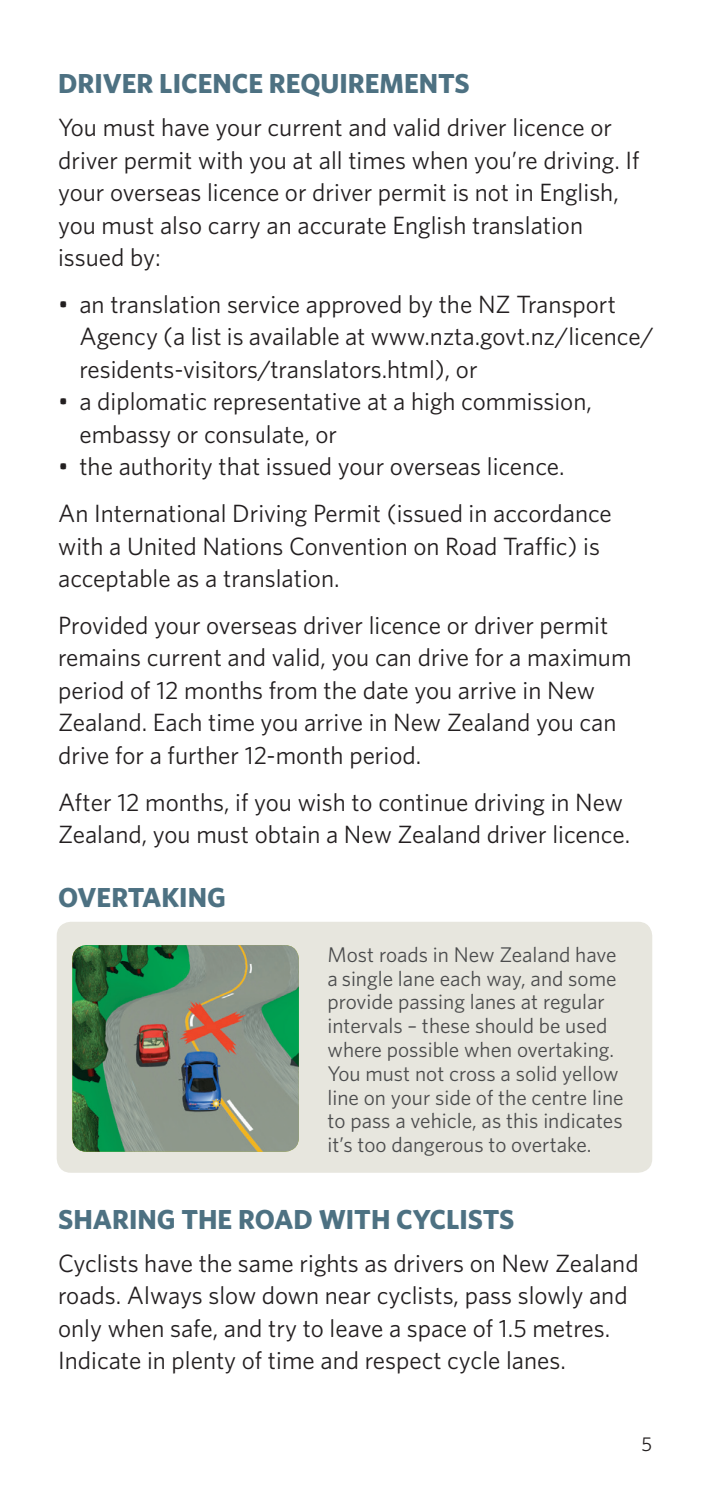
<style>
.page{position:relative;width:709px;height:1489px;background:#fff}
.page>*{position:absolute;margin:0;border:0;box-sizing:border-box;transform-origin:0 0}
.t1{font:700 27.5px "Whitney";color:#4d7182}
.t2{font:25px/32.5px "Whitney";color:#231f20}
.t3{font:21.25px/23.8px "Whitney";color:#4b4c4d}
.t4{font:20px "Whitney";color:#231f20}
</style>
<div class="page">
<div style="left:57px;top:921px;width:595px;height:251px;background:#e7e6de;border-radius:14px"></div>
<img style="left:72px;top:945px;width:227px;height:206px">
<p class="t1" style="left:58px;top:65px;width:413px">DRIVER LICENCE REQUIREMENTS</p>
<p class="t2" style="left:58px;top:110px;width:583px">You must have your current and valid driver licence or driver permit with you at all times when you’re driving. If your overseas licence or driver permit is not in English, you must also carry an accurate English translation issued by:</p>
<p class="t2" style="left:79px;top:287px;width:575px;text-indent:-21px">• an translation service approved by the NZ Transport<br>Agency (a list is available at www.nzta.govt.nz/licence/ residents-visitors/translators.html), or</p>
<p class="t2" style="left:79px;top:385px;width:514px;text-indent:-21px">• a diplomatic representative at a high commission, embassy or consulate, or</p>
<p class="t2" style="left:58px;top:442px;width:555px;line-height:46.8px">• the authority that issued your overseas licence.<br>An International Driving Permit (issued in accordance</p>
<p class="t2" style="left:58px;top:529px;width:543px">with a United Nations Convention on Road Traffic) is acceptable as a translation.</p>
<p class="t2" style="left:58px;top:608px;width:575px">Provided your overseas driver licence or driver permit remains current and valid, you can drive for a maximum period of 12 months from the date you arrive in New Zealand. Each time you arrive in New Zealand you can drive for a further 12-month period.</p>
<p class="t2" style="left:58px;top:785px;width:573px">After 12 months, if you wish to continue driving in New<br>Zealand, you must obtain a New Zealand driver licence.</p>
<p class="t1" style="left:58px;top:878px;width:148px">OVERTAKING</p>
<p class="t3" style="left:327px;top:942px;width:297px">Most roads in New Zealand have a single lane each way, and some provide passing lanes at regular intervals – these should be used where possible when overtaking.<br>You must not cross a solid yellow line on your side of the centre line to pass a vehicle, as this indicates it’s too dangerous to overtake.</p>
<p class="t1" style="left:58px;top:1200px;width:458px">SHARING TH E ROAD WITH CYCLISTS</p>
<p class="t2" style="left:58px;top:1246px;width:582px">Cyclists have the same rights as drivers on New Zealand roads. Always slow down near cyclists, pass slowly and only when safe, and try to leave a space of 1.5 metres.<br>Indicate in plenty of time and respect cycle lanes.</p>
<p class="t4" style="left:641px;top:1430px;width:12px">5</p>
</div>
